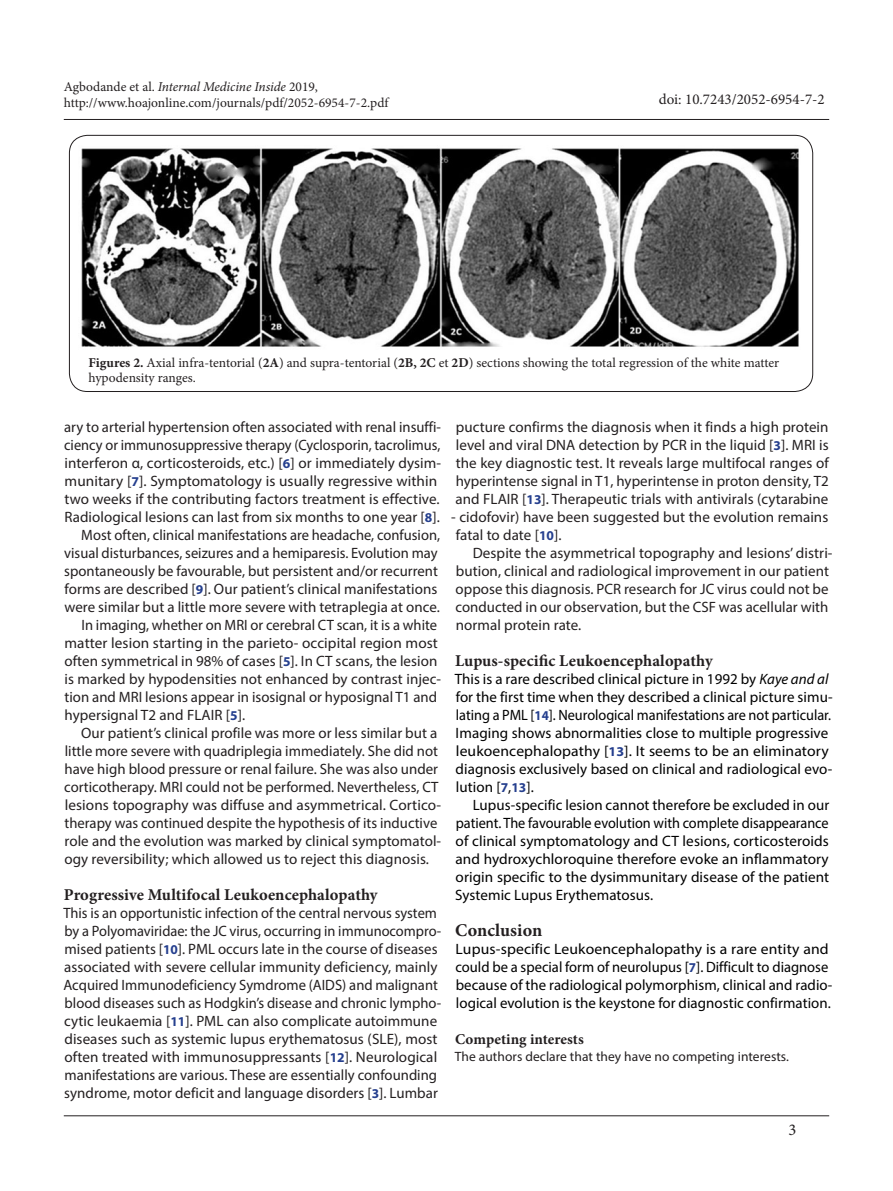
<style>
.page{position:relative;width:893px;height:1191px;background:#fff}
.page>*{position:absolute;margin:0;border:0;box-sizing:border-box;transform-origin:0 0}
.t1{font:700 18px "Minion Pro";letter-spacing:.005em;color:#231f20}
.t2{font:700 16.5px "Minion Pro";letter-spacing:.005em;color:#231f20}
.t3{font:16.5px "Minion Pro";color:#231f20}
.t4{font:15px/18px "Myriad Pro";letter-spacing:.005em;color:#231f20}
.t5{font:15px/18px "Myriad Pro";letter-spacing:.005em;color:#231f20;scale:.96 1}
.t6{font:15px/18px "Myriad Pro";letter-spacing:.005em;color:#000}
.t7{font:15px/18px "Myriad Pro";letter-spacing:.005em;color:#000;scale:1.04 1}
.t8{font:15px "Minion Pro";color:#231f20}
.t9{font:700 15px "Minion Pro";color:#231f20}
.t10{font:13.5px/16.2px "Minion Pro";color:#231f20}
.t11{font:13.5px "Myriad Pro";letter-spacing:.005em;color:#231f20}
.s1{font-style:italic}
.s2{font-weight:700}
.s3{font-weight:700;font-size:13.5px;color:#253f8e}
</style>
<div class="page">
<hr style="left:64px;top:119px;width:765px;height:1px;background:#231f20">
<hr style="left:64px;top:1115px;width:765px;height:1px;background:#231f20">
<img style="left:81px;top:148px;width:718px;height:199px">
<p class="t10" style="left:64px;top:78px;width:326px">Agbodande et al. <span class="s1">Internal Medicine Inside</span> 2019, http://www.hoajonline.com/journals/pdf/2052-6954-7-2.pdf</p>
<p class="t8" style="left:659px;top:89px;width:167px">doi: 10.7243/2052-6954-7-2</p>
<p class="t10" style="left:89px;top:355px;width:692px;line-height:15px"><span class="s2">Figures 2.</span> Axial infra-tentorial (<span class="s2">2A</span>) and supra-tentorial (<span class="s2">2B, 2C</span> et <span class="s2">2D</span>) sections showing the total regression of the white matter hypodensity ranges.</p>
<p class="t4" style="left:64px;top:418px;width:378px">ary to arterial hypertension often associated with renal insuffi-</p>
<p class="t5" style="left:64px;top:436px;width:393px">ciency or immunosuppressive therapy (Cyclosporin, tacrolimus,</p>
<p class="t4" style="left:64px;top:454px;width:378px">interferon α, corticosteroids, etc.) [<span class="s3">6</span>] or immediately dysim-</p>
<p class="t4" style="left:65px;top:472px;width:374px">munitary [<span class="s3">7</span>]. Symptomatology is usually regressive within</p>
<p class="t4" style="left:64px;top:490px;width:377px">two weeks if the contributing factors treatment is effective.</p>
<p class="t4" style="left:64px;top:508px;width:377px">Radiological lesions can last from six months to one year [<span class="s3">8</span>].</p>
<p class="t4" style="left:81px;top:526px;width:360px">Most often, clinical manifestations are headache, confusion,</p>
<p class="t4" style="left:64px;top:544px;width:375px">visual disturbances, seizures and a hemiparesis. Evolution may</p>
<p class="t4" style="left:64px;top:562px;width:375px">spontaneously be favourable, but persistent and/or recurrent</p>
<p class="t4" style="left:65px;top:580px;width:374px">forms are described [<span class="s3">9</span>]. Our patient’s clinical manifestations</p>
<p class="t4" style="left:64px;top:598px;width:377px">were similar but a little more severe with tetraplegia at once.</p>
<p class="t4" style="left:81px;top:616px;width:357px">In imaging, whether on MRI or cerebral CT scan, it is a white</p>
<p class="t4" style="left:65px;top:634px;width:375px">matter lesion starting in the parieto- occipital region most</p>
<p class="t4" style="left:64px;top:652px;width:374px">often symmetrical in 98% of cases [<span class="s3">5</span>]. In CT scans, the lesion</p>
<p class="t4" style="left:64px;top:670px;width:378px">is marked by hypodensities not enhanced by contrast injec-</p>
<p class="t4" style="left:64px;top:688px;width:374px">tion and MRI lesions appear in isosignal or hyposignal T1 and</p>
<p class="t4" style="left:64px;top:706px;width:182px">hypersignal T2 and FLAIR [<span class="s3">5</span>].</p>
<p class="t4" style="left:81px;top:724px;width:358px">Our patient’s clinical profile was more or less similar but a</p>
<p class="t4" style="left:65px;top:742px;width:375px">little more severe with quadriplegia immediately. She did not</p>
<p class="t4" style="left:64px;top:760px;width:375px">have high blood pressure or renal failure. She was also under</p>
<p class="t4" style="left:64px;top:778px;width:376px">corticotherapy. MRI could not be performed. Nevertheless, CT</p>
<p class="t4" style="left:65px;top:796px;width:378px">lesions topography was diffuse and asymmetrical. Cortico-</p>
<p class="t4" style="left:64px;top:814px;width:374px">therapy was continued despite the hypothesis of its inductive</p>
<p class="t4" style="left:65px;top:832px;width:378px">role and the evolution was marked by clinical symptomatol-</p>
<p class="t4" style="left:64px;top:850px;width:366px">ogy reversibility; which allowed us to reject this diagnosis.</p>
<p class="t2" style="left:64px;top:883px;width:315px">Progressive Multifocal Leukoencephalopathy</p>
<p class="t5" style="left:63px;top:904px;width:395px">This is an opportunistic infection of the central nervous system by a Polyomaviridae: the JC virus, occurring in immunocompro&shy;mised patients [<span class="s3">10</span>]. PML occurs late in the course of diseases associated with severe cellular immunity deficiency, mainly Acquired Immunodeficiency Symdrome (AIDS) and malignant blood diseases such as Hodgkin’s disease and chronic lympho&shy;cytic leukaemia [<span class="s3">11</span>]. PML can also complicate autoimmune diseases such as systemic lupus erythematosus (SLE), most often treated with immunosuppressants [<span class="s3">12</span>]. Neurological manifestations are various. These are essentially confounding syndrome, motor deficit and language disorders [<span class="s3">3</span>]. Lumbar</p>
<p class="t4" style="left:455px;top:418px;width:375px;text-align:justify">pucture confirms the diagnosis when it finds a high protein level and viral DNA detection by PCR in the liquid [<span class="s3">3</span>]. MRI is the key diagnostic test. It reveals large multifocal ranges of hyperintense signal in T1, hyperintense in proton density, T2 and FLAIR [<span class="s3">13</span>]. Therapeutic trials with antivirals (cytarabine</p>
<p class="t4" style="left:456px;top:508px;width:374px;text-indent:-5px">- cidofovir) have been suggested but the evolution remains fatal to date [<span class="s3">10</span>].</p>
<p class="t4" style="left:455px;top:544px;width:379px;text-indent:17px">Despite the asymmetrical topography and lesions’ distri&shy;bution, clinical and radiological improvement in our patient oppose this diagnosis. PCR research for JC virus could not be conducted in our observation, but the CSF was acellular with normal protein rate.</p>
<p class="t2" style="left:455px;top:649px;width:259px">Lupus-specific Leukoencephalopathy</p>
<p class="t6" style="left:455px;top:670px;width:379px">This is a rare described clinical picture in 1992 by <span class="s1">Kaye and al </span>for the first time when they described a clinical picture simu&shy;lating a PML [<span class="s3">14</span>]. Neurological manifestations are not particular.<br>Imaging shows abnormalities close to multiple progressive leukoencephalopathy [<span class="s3">13</span>]. It seems to be an eliminatory diagnosis exclusively based on clinical and radiological evo&shy;lution [<span class="s3">7</span>,<span class="s3">13</span>].</p>
<p class="t6" style="left:455px;top:796px;width:376px;text-align:justify;text-indent:18px">Lupus-specific lesion cannot therefore be excluded in our patient. The favourable evolution with complete disappearance of clinical symptomatology and CT lesions, corticosteroids and hydroxychloroquine therefore evoke an inflammatory origin specific to the dysimmunitary disease of the patient Systemic Lupus Erythematosus.</p>
<p class="t1" style="left:455px;top:918px;width:88px">Conclusion</p>
<p class="t7" style="left:455px;top:940px;width:364px">Lupus-specific Leukoencephalopathy is a rare entity and could be a special form of neurolupus [<span class="s3">7</span>]. Difficult to diagnose because of the radiological polymorphism, clinical and radio&shy;logical evolution is the keystone for diagnostic confirmation.</p>
<p class="t9" style="left:455px;top:1029px;width:130px">Competing interests</p>
<p class="t11" style="left:455px;top:1048px;width:336px">The authors declare that they have no competing interests.</p>
<p class="t3" style="left:789px;top:1118px;width:9px">3</p>
</div>
